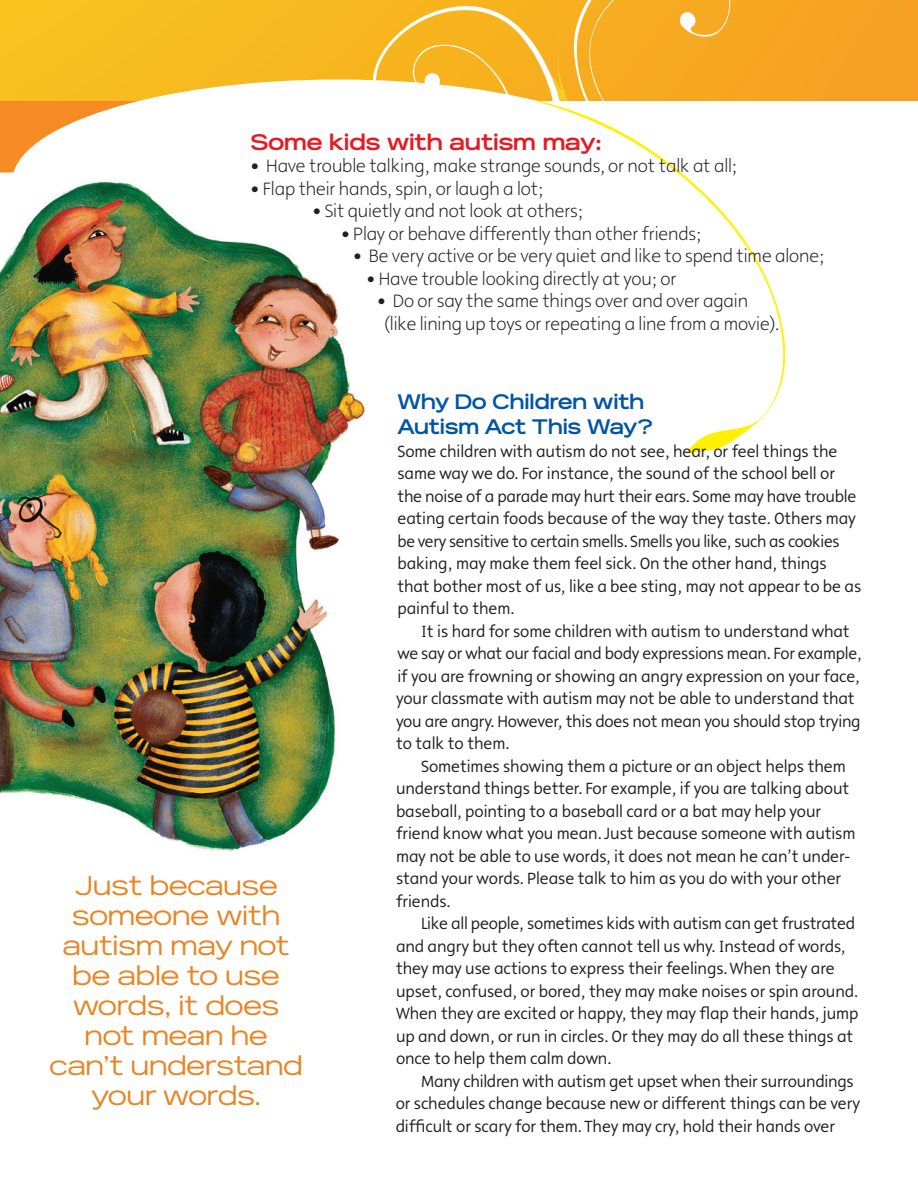
<style>
.page{position:relative;width:918px;height:1188px;background:#fff}
.page>*{position:absolute;margin:0;border:0;box-sizing:border-box;transform-origin:0 0}
.t1{font:27px/30px "Reservation Wide";color:#e78524;text-align:center}
.t2{font:700 22.5px "Reservation Wide";color:#e51a23}
.t3{font:700 21px/25.2px "Reservation Wide";color:#0155a5}
.t4{font:300 18px/22.5px "Malcom";color:#231f20}
.t5{font:300 16.5px/22.5px "Malcom";color:#231f20}
</style>
<div class="page">
<div style="left:0;top:100px;width:142px;height:72px;background:#f68b23"></div>
<svg style="left:0;top:0;width:551px;height:100px;background:#f7bc24"></svg>
<svg style="left:212px;top:39px;width:327px;height:60px;background:#f7b828"></svg>
<div style="left:551px;top:0;width:367px;height:100px;background:#f6a722"></div>
<div style="left:12px;top:80px;width:652px;height:205px;background:#fff;border-radius:50%"></div>
<img style="left:0;top:172px;width:365px;height:680px">
<svg style="left:526px;top:98px;width:265px;height:356px"></svg>
<p class="t2" style="left:250px;top:128px;width:352px">Some kids with autism may:</p>
<p class="t4" style="left:250px;top:155px;width:489px">• Have trouble talking, make strange sounds, or not talk at all;</p>
<p class="t4" style="left:250px;top:177px;width:295px">• Flap their hands, spin, or laugh a lot;</p>
<p class="t4" style="left:313px;top:200px;width:273px">• Sit quietly and not look at others;</p>
<p class="t4" style="left:341px;top:222px;width:363px">• Play or behave differently than other friends;</p>
<p class="t4" style="left:353px;top:245px;width:474px">• Be very active or be very quiet and like to spend time alone;</p>
<p class="t4" style="left:367px;top:267px;width:311px">• Have trouble looking directly at you; or</p>
<p class="t4" style="left:385px;top:290px;width:397px;text-indent:-7px">• Do or say the same things over and over again (like lining up toys or repeating a line from a movie).</p>
<p class="t1" style="left:50px;top:871px;width:255px">Just because someone with autism may not be able to use words, it does not mean he can’t understand your words.</p>
<p class="t3" style="left:398px;top:390px;width:257px">Why Do Children with<br>Autism Act This Way?</p>
<p class="t5" style="left:398px;top:440px;width:465px">Some children with autism do not see, hear, or feel things the same way we do. For instance, the sound of the school bell or the noise of a parade may hurt their ears. Some may have trouble eating certain foods because of the way they taste. Others may be very sensitive to certain smells. Smells you like, such as cookies baking, may make them feel sick. On the other hand, things that bother most of us, like a bee sting, may not appear to be as painful to them.</p>
<p class="t5" style="left:396px;top:620px;width:468px;text-indent:25px">It is hard for some children with autism to understand what we say or what our facial and body expressions mean. For example, if you are frowning or showing an angry expression on your face, your classmate with autism may not be able to understand that you are angry. However, this does not mean you should stop trying to talk to them.</p>
<p class="t5" style="left:396px;top:755px;width:461px;text-indent:25px">Sometimes showing them a picture or an object helps them understand things better. For example, if you are talking about baseball, pointing to a baseball card or a bat may help your friend know what you mean. Just because someone with autism may not be able to use words, it does not mean he can’t under&shy;stand your words. Please talk to him as you do with your other friends.</p>
<p class="t5" style="left:396px;top:912px;width:464px;text-indent:25px">Like all people, sometimes kids with autism can get frustrated and angry but they often cannot tell us why. Instead of words, they may use actions to express their feelings. When they are upset, confused, or bored, they may make noises or spin around.<br>When they are excited or happy, they may flap their hands, jump up and down, or run in circles. Or they may do all these things at once to help them calm down.</p>
<p class="t5" style="left:396px;top:1070px;width:466px;text-indent:25px">Many children with autism get upset when their surroundings or schedules change because new or different things can be very difficult or scary for them. They may cry, hold their hands over</p>
</div>
